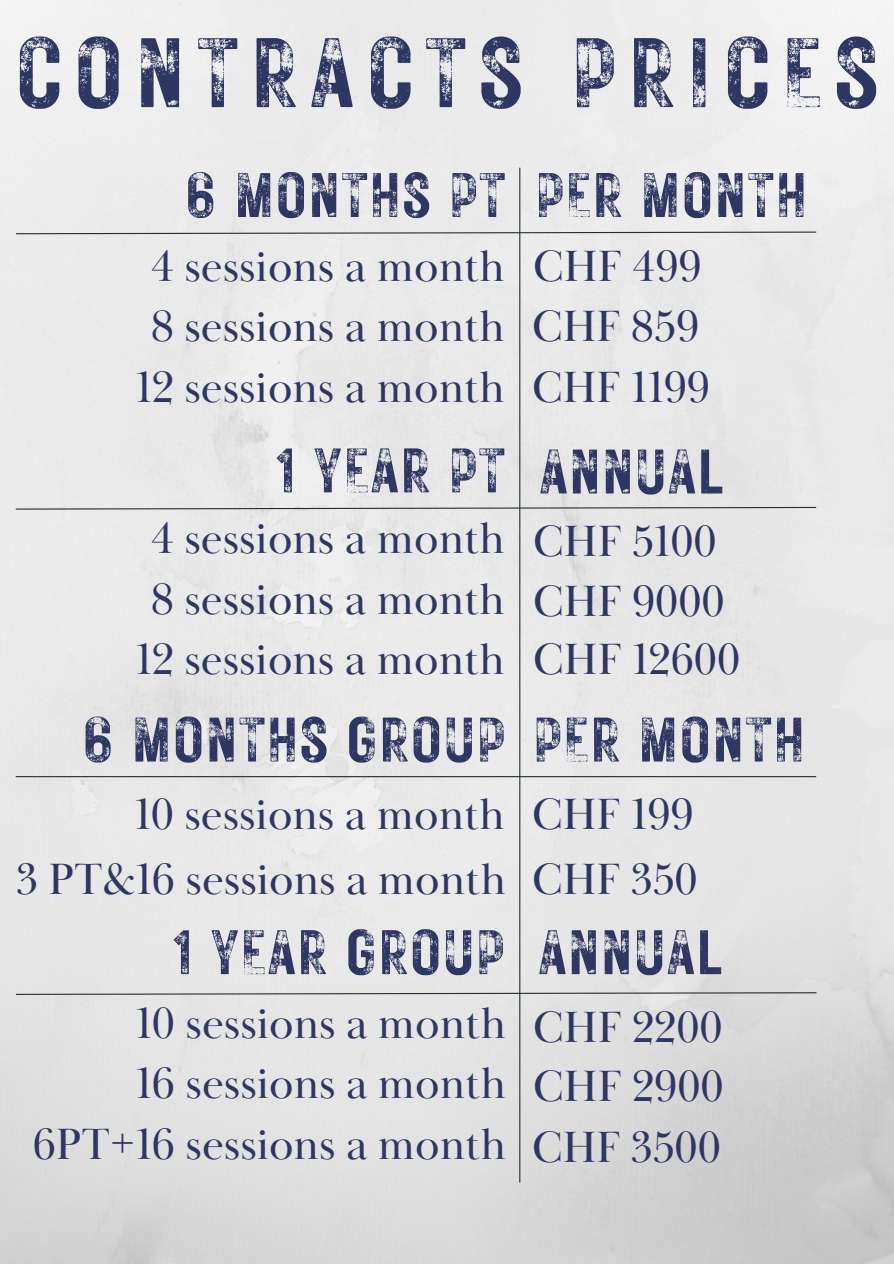
<style>
.page{position:relative;width:894px;height:1264px;background:#fff}
.page>*{position:absolute;margin:0;border:0;box-sizing:border-box;transform-origin:0 0}
.t1{font:98.55px "Rustic Printed Stamp";letter-spacing:.1em;color:#2e3662}
.t2{font:62.7px "Rustic Printed Stamp";color:#2e3662}
.t3{font:45px "Baskerville Display PT";color:#2e3662}
</style>
<div class="page">
<svg style="left:15px;top:231px;width:802px;height:4px"></svg>
<hr style="left:519px;top:168px;width:1px;height:1014px;background:#21312f">
<hr style="left:16px;top:776px;width:800px;height:1px;background:#21312f">
<svg style="left:15px;top:506px;width:802px;height:4px"></svg>
<svg style="left:15px;top:991px;width:802px;height:4px"></svg>
<h1 class="t1" style="left:14px;top:6px;width:867px">CONTRACTS PRICES</h1>
<h2 class="t2" style="left:184px;top:153px;width:624px">6 MONTHS PT PER MONTH</h2>
<p class="t3" style="left:151px;top:238px;width:356px">4 sessions a month</p>
<p class="t3" style="left:533px;top:238px;width:170px">CHF 499</p>
<p class="t3" style="left:151px;top:299px;width:356px">8 sessions a month</p>
<h3 class="t3" style="left:532px;top:299px;width:168px">CHF 859</h3>
<p class="t3" style="left:135px;top:360px;width:371px">12 sessions a month</p>
<h3 class="t3" style="left:532px;top:360px;width:179px">CHF 1199</h3>
<h3 class="t2" style="left:275px;top:428px;width:232px">1 YEAR PT</h3>
<p class="t3" style="left:151px;top:511px;width:356px">4 sessions a month</p>
<h3 class="t3" style="left:151px;top:571px;width:356px">8 sessions a month</h3>
<p class="t3" style="left:135px;top:632px;width:371px">12 sessions a month</p>
<h2 class="t2" style="left:538px;top:429px;width:187px">ANNUAL</h2>
<p class="t3" style="left:533px;top:514px;width:185px">CHF 5100</p>
<h3 class="t3" style="left:533px;top:574px;width:193px">CHF 9000</h3>
<h2 class="t3" style="left:533px;top:632px;width:208px">CHF 12600</h2>
<h2 class="t2" style="left:82px;top:697px;width:725px">6 MONTHS GROUP PER MONTH</h2>
<h2 class="t3" style="left:134px;top:786px;width:372px">10 sessions a month</h2>
<p class="t3" style="left:532px;top:786px;width:163px">CHF 199</p>
<p class="t3" style="left:532px;top:851px;width:167px">CHF 350</p>
<p class="t3" style="left:16px;top:851px;width:491px">3 PT&amp;16 sessions a month</p>
<p class="t2" style="left:172px;top:910px;width:335px">1 YEAR GROUP</p>
<h3 class="t2" style="left:537px;top:910px;width:187px">ANNUAL</h3>
<h3 class="t3" style="left:135px;top:995px;width:372px">10 sessions a month</h3>
<p class="t3" style="left:135px;top:1056px;width:372px">16 sessions a month</p>
<h2 class="t3" style="left:33px;top:1116px;width:475px">6PT+16 sessions a month</h2>
<h2 class="t3" style="left:533px;top:1000px;width:191px">CHF 2200</h2>
<p class="t3" style="left:533px;top:1058px;width:192px">CHF 2900</p>
<p class="t3" style="left:532px;top:1119px;width:190px">CHF 3500</p>
</div>
